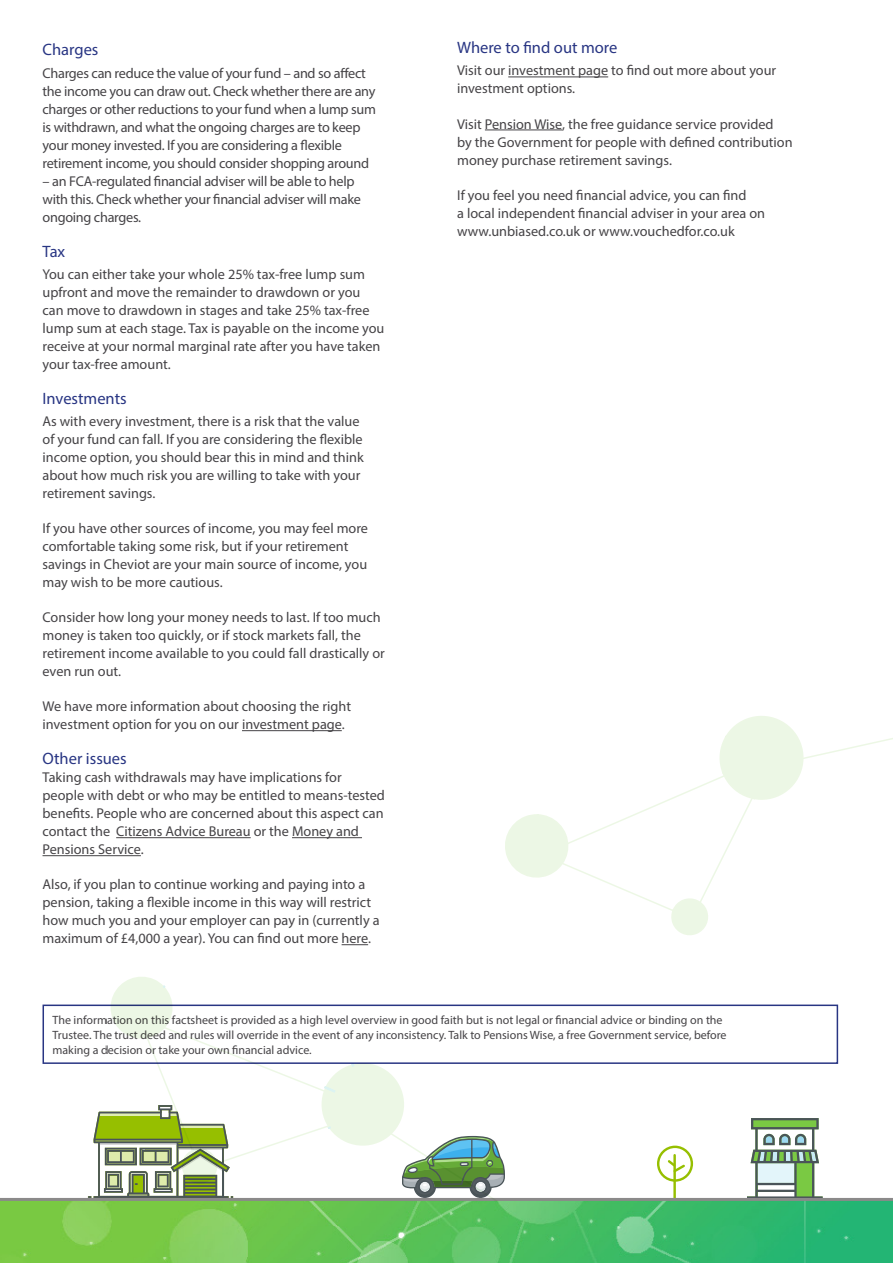
<style>
.page{position:relative;width:893px;height:1263px;background:#fff}
.page>*{position:absolute;margin:0;border:0;box-sizing:border-box;transform-origin:0 0}
.t1{font:16.5px "Myriad Pro";color:#283583}
.t2{font:14.25px/18px "Myriad Pro";color:#454346}
.t3{font:14.25px/18px "Myriad Pro";letter-spacing:-.02em;color:#454346}
.t4{font:12px/15px "Myriad Pro";color:#454346}
</style>
<div class="page">
<hr style="left:242px;top:730px;width:100px;height:1px;background:#454346">
<hr style="left:116px;top:837px;width:135px;height:1px;background:#454346">
<hr style="left:292px;top:837px;width:70px;height:1px;background:#454346">
<hr style="left:43px;top:855px;width:98px;height:1px;background:#454346">
<svg style="left:342px;top:944px;width:26px;height:1px"></svg>
<hr style="left:508px;top:77px;width:100px;height:1px;background:#454346">
<hr style="left:485px;top:130px;width:77px;height:1px;background:#454346">
<div style="left:43px;top:1004px;width:795px;height:60px;border:2px solid #283583"></div>
<hr style="left:673px;top:1154px;width:3px;height:45px;background:#96bf00">
<svg style="left:657px;top:1145px;width:36px;height:37px"></svg>
<svg style="left:747px;top:1118px;width:76px;height:80px"></svg>
<img style="left:0;top:1201px;width:893px;height:62px">
<hr style="left:0;top:1198px;width:893px;height:3px;background:#8b8a8a">
<svg style="left:88px;top:977px;width:418px;height:227px"></svg>
<svg style="left:505px;top:716px;width:388px;height:219px"></svg>
<p class="t1" style="left:43px;top:40px;width:57px">Charges</p>
<p class="t3" style="left:43px;top:64px;width:335px">Charges can reduce the value of your fund – and so affect the income you can draw out. Check whether there are any charges or other reductions to your fund when a lump sum is withdrawn, and what the ongoing charges are to keep your money invested. If you are considering a flexible retirement income, you should consider shopping around</p>
<p class="t3" style="left:43px;top:172px;width:320px">– an FCA-regulated financial adviser will be able to help with this. Check whether your financial adviser will make ongoing charges.</p>
<p class="t1" style="left:43px;top:241px;width:24px">Tax</p>
<p class="t2" style="left:43px;top:265px;width:343px">You can either take your whole 25% tax-free lump sum upfront and move the remainder to drawdown or you can move to drawdown in stages and take 25% tax-free lump sum at each stage. Tax is payable on the income you receive at your normal marginal rate after you have taken your tax-free amount.</p>
<p class="t1" style="left:43px;top:388px;width:86px">Investments</p>
<p class="t2" style="left:43px;top:412px;width:323px">As with every investment, there is a risk that the value of your fund can fall. If you are considering the flexible income option, you should bear this in mind and think about how much risk you are willing to take with your retirement savings.</p>
<p class="t2" style="left:43px;top:519px;width:327px">If you have other sources of income, you may feel more comfortable taking some risk, but if your retirement savings in Cheviot are your main source of income, you may wish to be more cautious.</p>
<p class="t2" style="left:43px;top:608px;width:344px">Consider how long your money needs to last. If too much money is taken too quickly, or if stock markets fall, the retirement income available to you could fall drastically or even run out.</p>
<p class="t2" style="left:43px;top:697px;width:310px">We have more information about choosing the right investment option for you on our investment page.</p>
<p class="t1" style="left:43px;top:748px;width:86px">Other issues</p>
<p class="t2" style="left:43px;top:768px;width:344px">Taking cash withdrawals may have implications for people with debt or who may be entitled to means-tested benefits. People who are concerned about this aspect can contact the Citizens Advice Bureau or the Money and Pensions Service.</p>
<p class="t2" style="left:43px;top:875px;width:339px">Also, if you plan to continue working and paying into a pension, taking a flexible income in this way will restrict how much you and your employer can pay in (currently a maximum of £4,000 a year). You can find out more here.</p>
<p class="t1" style="left:457px;top:38px;width:162px">Where to find out more</p>
<p class="t2" style="left:457px;top:61px;width:321px">Visit our investment page to find out more about your investment options.</p>
<p class="t2" style="left:457px;top:114px;width:337px">Visit Pension Wise, the free guidance service provided<br>by the Government for people with defined contribution money purchase retirement savings.</p>
<p class="t2" style="left:457px;top:185px;width:310px">If you feel you need financial advice, you can find<br>a local independent financial adviser in your area on www.unbiased.co.uk or www.vouchedfor.co.uk</p>
<p class="t4" style="left:53px;top:1012px;width:676px">The information on this factsheet is provided as a high level overview in good faith but is not legal or financial advice or binding on the<br>Trustee. The trust deed and rules will override in the event of any inconsistency. Talk to Pensions Wise, a free Government service, before making a decision or take your own financial advice.</p>
</div>
